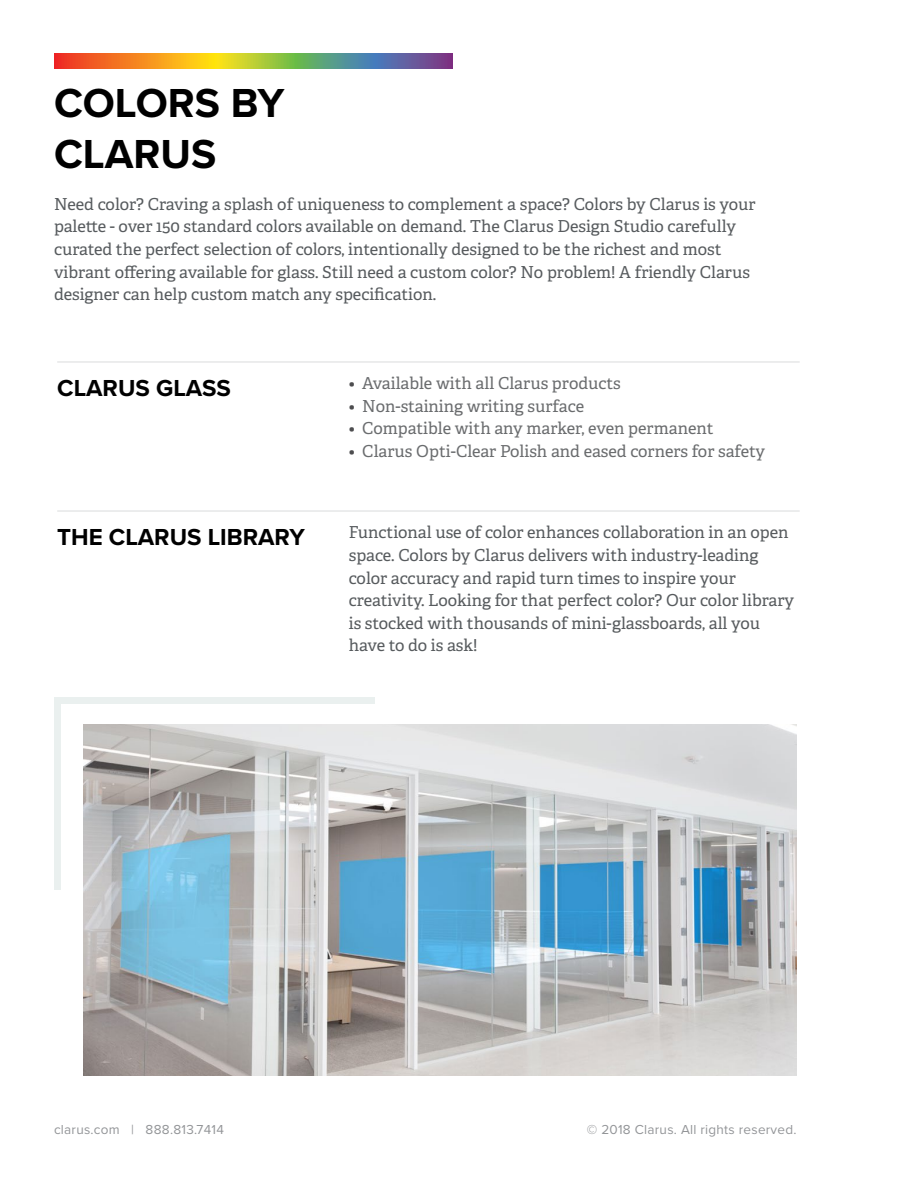
<style>
.page{position:relative;width:918px;height:1188px;background:#fff}
.page>*{position:absolute;margin:0;border:0;box-sizing:border-box;transform-origin:0 0}
.t1{font:700 42px/50.4px "Proxima Nova";color:#000}
.t2{font:700 24px "Proxima Nova";color:#000}
.t3{font:16.5px/22.5px "Adelle PE";color:#575b5e}
.t4{font:16.5px "Adelle PE";color:#6a6c6e}
.t5{font:13.5px "Proxima Nova";letter-spacing:.02em;color:#939598}
.s1{color:#4d4d4f}
</style>
<div class="page">
<div style="left:54px;top:698px;width:321px;height:6px;background:#eaf0ef"></div>
<div style="left:54px;top:698px;width:7px;height:192px;background:#eaf0ef"></div>
<hr style="left:57px;top:361px;width:743px;height:2px;background:#e6e7e8">
<hr style="left:57px;top:510px;width:743px;height:2px;background:#e6e7e8">
<svg style="left:54px;top:53px;width:398px;height:16px;background:#ae904f"></svg>
<img style="left:84px;top:724px;width:712px;height:352px">
<h1 class="t1" style="left:54px;top:79px;width:232px">COLORS BY<br>CLARUS</h1>
<p class="t3" style="left:54px;top:192px;width:703px">Need color? Craving a splash of uniqueness to complement a space? Colors by Clarus is your palette - over 150 standard colors available on demand. The Clarus Design Studio carefully curated the perfect selection of colors, intentionally designed to be the richest and most vibrant offering available for glass. Still need a custom color? No problem! A friendly Clarus designer can help custom match any specification.</p>
<h2 class="t2" style="left:57px;top:374px;width:175px">CLARUS GLASS</h2>
<h2 class="t2" style="left:57px;top:523px;width:249px">THE CLARUS LIBRARY</h2>
<p class="t4" style="left:349px;top:372px;width:273px"><span class="s1">•</span> Available with all Clarus products</p>
<p class="t4" style="left:349px;top:394px;width:237px"><span class="s1">•</span> Non-staining writing surface</p>
<p class="t4" style="left:349px;top:417px;width:366px"><span class="s1">•</span> Compatible with any marker, even permanent</p>
<p class="t4" style="left:349px;top:439px;width:418px"><span class="s1">•</span> Clarus Opti-Clear Polish and eased corners for safety</p>
<p class="t3" style="left:349px;top:521px;width:447px">Functional use of color enhances collaboration in an open space. Colors by Clarus delivers with industry-leading color accuracy and rapid turn times to inspire your creativity. Looking for that perfect color? Our color library is stocked with thousands of mini-glassboards, all you have to do is ask!</p>
<p class="t5" style="left:54px;top:1119px;width:172px">clarus.com | 888.813.7414</p>
<p class="t5" style="left:587px;top:1119px;width:211px">© 2018 Clarus. All rights reserved.</p>
</div>
